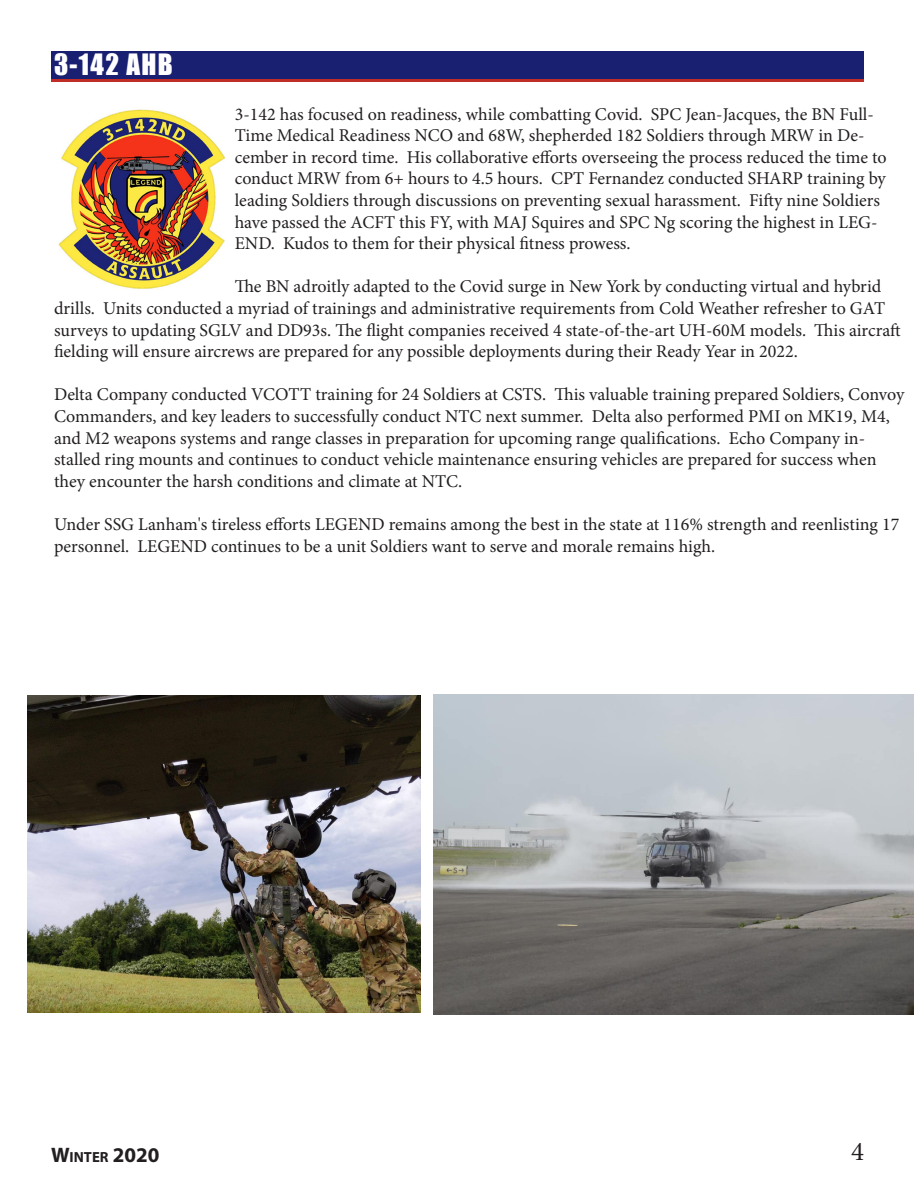
<style>
.page{position:relative;width:918px;height:1188px;background:#fff}
.page>*{position:absolute;margin:0;border:0;box-sizing:border-box;transform-origin:0 0}
.t1{font:27px "Impact";letter-spacing:.05em;color:#fff}
.t2{font:27px "Minion Pro";color:#231f20}
.t3{font:700 21px "Myriad Pro";color:#231f20}
.t4{font:18px/21.6px "Minion Pro";color:#231f20}
.s1{font-size:14.7px}
</style>
<div class="page">
<div style="left:51px;top:54px;width:813px;height:27px;background:linear-gradient(to right,#192071,#192071)"></div>
<div style="left:51px;top:51px;width:813px;height:27px;background:#192071"></div>
<img style="left:58px;top:109px;width:167px;height:180px">
<img style="left:434px;top:694px;width:480px;height:321px">
<img style="left:27px;top:696px;width:393px;height:317px">
<p class="t1" style="left:54px;top:44px;width:120px">3-142 AHB</p>
<p class="t4" style="left:235px;top:103px;width:653px">3-142 has focused on readiness, while combatting Covid. SPC Jean-Jacques, the BN Full-Time Medical Readiness NCO and 68W, shepherded 182 Soldiers through MRW in De&shy;cember in record time. His collaborative efforts overseeing the process reduced the time to conduct MRW from 6+ hours to 4.5 hours. CPT Fernandez conducted SHARP training by leading Soldiers through discussions on preventing sexual harassment. Fifty nine Soldiers have passed the ACFT this FY, with MAJ Squires and SPC Ng scoring the highest in LEG-END. Kudos to them for their physical fitness prowess.</p>
<p class="t4" style="left:54px;top:276px;width:848px;text-indent:181px">The BN adroitly adapted to the Covid surge in New York by conducting virtual and hybrid drills. Units conducted a myriad of trainings and administrative requirements from Cold Weather refresher to GAT surveys to updating SGLV and DD93s. The flight companies received 4 state-of-the-art UH-60M models. This aircraft fielding will ensure aircrews are prepared for any possible deployments during their Ready Year in 2022.</p>
<p class="t4" style="left:54px;top:384px;width:852px">Delta Company conducted VCOTT training for 24 Soldiers at CSTS. This valuable training prepared Soldiers, Convoy<br>Commanders, and key leaders to successfully conduct NTC next summer. Delta also performed PMI on MK19, M4,</p>
<p class="t4" style="left:54px;top:427px;width:824px">and M2 weapons systems and range classes in preparation for upcoming range qualifications. Echo Company in&shy;stalled ring mounts and continues to conduct vehicle maintenance ensuring vehicles are prepared for success when they encounter the harsh conditions and climate at NTC.</p>
<p class="t4" style="left:54px;top:514px;width:847px">Under SSG Lanham's tireless efforts LEGEND remains among the best in the state at 116% strength and reenlisting 17 personnel. LEGEND continues to be a unit Soldiers want to serve and morale remains high.</p>
<p class="t3" style="left:51px;top:1141px;width:110px">W<span class="s1">INTER</span> 2020</p>
<h1 class="t2" style="left:851px;top:1134px;width:14px">4</h1>
</div>
